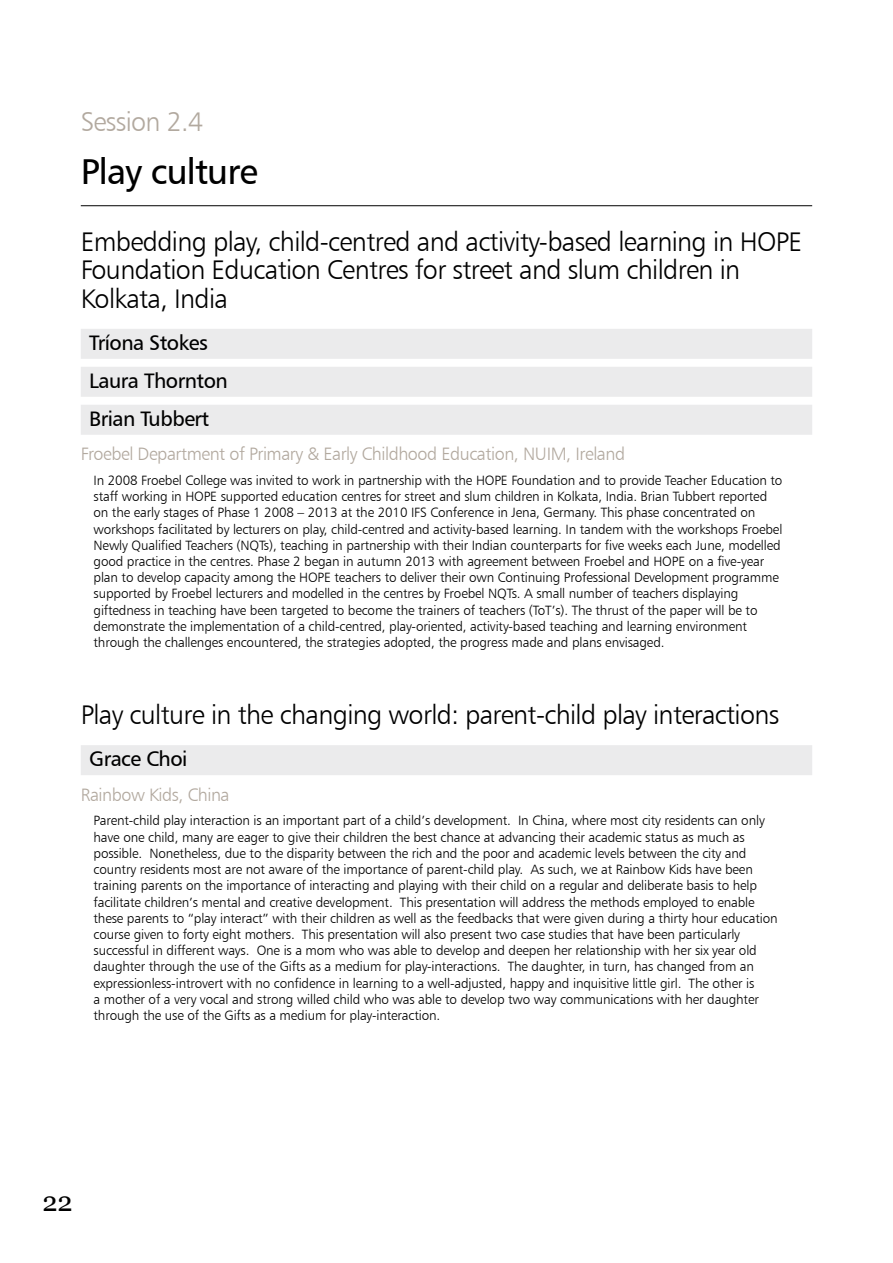
<style>
.page{position:relative;width:893px;height:1263px;background:#fff}
.page>*{position:absolute;margin:0;border:0;box-sizing:border-box;transform-origin:0 0}
.t1{font:36px "Humanist 777 BT Roman B";letter-spacing:-.025em;color:#000}
.t2{font:27px/28.5px "Humanist 777 BT Light B";letter-spacing:-.025em;color:#000}
.t3{font:27px "Humanist 777 BT Light B";letter-spacing:-.025em;color:#b2a99f}
.t4{font:27px "Georgia";color:#000}
.t5{font:21px/38px "Humanist 777 BT Roman B";letter-spacing:-.025em;color:#000}
.t6{font:18px "Humanist 777 BT Light B";letter-spacing:-.025em;color:#b2a99f}
.t7{font:13.5px/16.2px "Humanist 777 BT Light B";letter-spacing:-.01em;color:#000}
</style>
<div class="page">
<hr style="left:81px;top:205px;width:731px;height:1px;background:#000">
<div style="left:81px;top:329px;width:731px;height:30px;background:#ebebec"></div>
<div style="left:81px;top:367px;width:731px;height:30px;background:#ebebec"></div>
<div style="left:81px;top:405px;width:731px;height:30px;background:#ebebec"></div>
<div style="left:81px;top:745px;width:731px;height:30px;background:#ebebec"></div>
<h2 class="t3" style="left:81px;top:105px;width:124px">Session 2.4</h2>
<h1 class="t1" style="left:81px;top:149px;width:179px">Play culture</h1>
<h2 class="t2" style="left:81px;top:227px;width:723px">Embedding play, child-centred and activity-based learning in HOPE<br>Foundation Education Centres for street and slum children in<br>Kolkata, India</h2>
<h3 class="t5" style="left:89px;top:323px;width:140px">Tríona Stokes<br>Laura Thornton<br>Brian Tubbert</h3>
<h3 class="t6" style="left:81px;top:443px;width:546px">Froebel Department of Primary &amp; Early Childhood Education, NUIM , Ireland</h3>
<p class="t7" style="left:94px;top:472px;width:690px">In 2008 Froebel College was invited to work in partnership with the HOPE Foundation and to provide Teacher Education to staff working in HOPE supported education centres for street and slum children in Kolkata, India. Brian Tubbert reported on the early stages of Phase 1 2008 – 2013 at the 2010 IFS Conference in Jena, Germany. This phase concentrated on workshops facilitated by lecturers on play, child-centred and activity-based learning. In tandem with the workshops Froebel Newly Qualified Teachers (NQTs), teaching in partnership with their Indian counterparts for five weeks each June, modelled good practice in the centres. Phase 2 began in autumn 2013 with agreement between Froebel and HOPE on a five-year plan to develop capacity among the HOPE teachers to deliver their own Continuing Professional Development programme supported by Froebel lecturers and modelled in the centres by Froebel NQTs. A small number of teachers displaying giftedness in teaching have been targeted to become the trainers of teachers (ToT’s). The thrust of the paper will be to demonstrate the implementation of a child-centred, play-oriented, activity-based teaching and learning environment through the challenges encountered, the strategies adopted, the progress made and plans envisaged.</p>
<h2 class="t2" style="left:81px;top:700px;width:700px">Play culture in the changing world: parent-child play interactions</h2>
<h3 class="t5" style="left:89px;top:740px;width:100px">Grace Choi</h3>
<h3 class="t6" style="left:81px;top:783px;width:150px">Rainbow Kids, China</h3>
<p class="t7" style="left:94px;top:812px;width:686px">Parent-child play interaction is an important part of a child’s development. In China, where most city residents can only have one child, many are eager to give their children the best chance at advancing their academic status as much as possible. Nonetheless, due to the disparity between the rich and the poor and academic levels between the city and country residents most are not aware of the importance of parent-child play. As such, we at Rainbow Kids have been training parents on the importance of interacting and playing with their child on a regular and deliberate basis to help facilitate children’s mental and creative development. This presentation will address the methods employed to enable these parents to “play interact” with their children as well as the feedbacks that were given during a thirty hour education course given to forty eight mothers. This presentation will also present two case studies that have been particularly successful in different ways. One is a mom who was able to develop and deepen her relationship with her six year old daughter through the use of the Gifts as a medium for play-interactions. The daughter, in turn, has changed from an expressionless-introvert with no confidence in learning to a well-adjusted, happy and inquisitive little girl. The other is<br>a mother of a very vocal and strong willed child who was able to develop two way communications with her daughter through the use of the Gifts as a medium for play-interaction.</p>
<h2 class="t4" style="left:43px;top:1185px;width:31px">22</h2>
</div>
